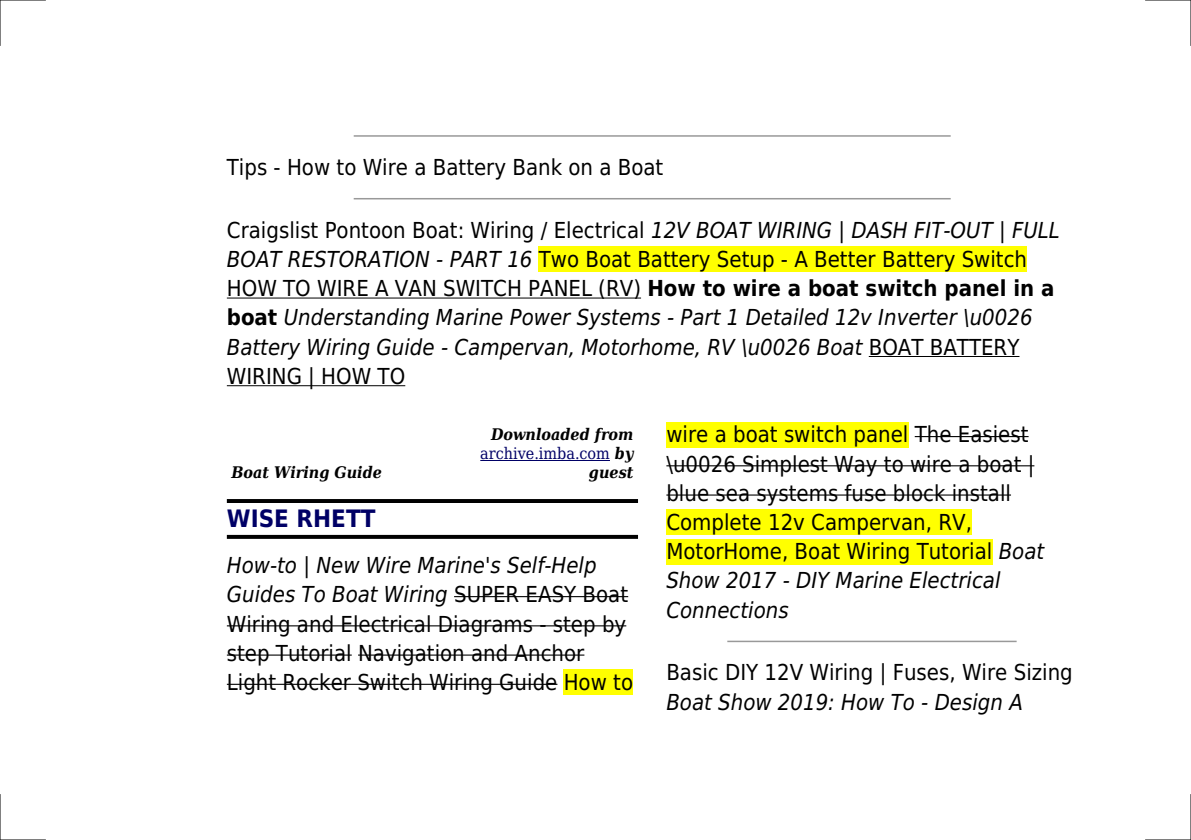
<style>
.page{position:relative;width:1191px;height:840px;background:#fff}
.page>*{position:absolute;margin:0;border:0;box-sizing:border-box;transform-origin:0 0}
.t1{font:700 24px "DejaVu Sans Condensed";color:#006}
.t2{font:22px/29.2px "DejaVu Sans Condensed";color:#000}
.t3{font:italic 22px/29.2px "DejaVu Sans Condensed";color:#000}
.t4{font:italic 700 16px/19.2px "DejaVu Serif Condensed";color:#000;text-align:right}
.s1{font-style:normal}
.s2{font-weight:700;font-style:normal}
.s3{font-weight:400;font-style:normal;color:#006}
.s4{font-style:italic}
</style>
<div class="page">
<hr style="left:354px;top:135px;width:596px;height:2px;background:#999">
<hr style="left:354px;top:198px;width:596px;height:1px;background:#999">
<div style="left:539px;top:246px;width:488px;height:26px;background:#ff0"></div>
<hr style="left:227px;top:297px;width:414px;height:1px;background:#000">
<hr style="left:868px;top:356px;width:151px;height:1px;background:#000">
<hr style="left:227px;top:385px;width:178px;height:1px;background:#000">
<hr style="left:480px;top:460px;width:130px;height:1px;background:#006">
<svg style="left:227px;top:499px;width:411px;height:3px"></svg>
<svg style="left:227px;top:534px;width:411px;height:4px;background:#393939"></svg>
<hr style="left:454px;top:595px;width:174px;height:2px;background:#000">
<hr style="left:227px;top:625px;width:399px;height:1px;background:#000">
<hr style="left:227px;top:654px;width:125px;height:1px;background:#000">
<hr style="left:358px;top:654px;width:226px;height:1px;background:#000">
<hr style="left:227px;top:683px;width:330px;height:1px;background:#000">
<div style="left:564px;top:669px;width:69px;height:25px;background:#ff0"></div>
<div style="left:666px;top:421px;width:242px;height:26px;background:#ff0"></div>
<hr style="left:914px;top:436px;width:114px;height:1px;background:#000">
<hr style="left:666px;top:465px;width:368px;height:1px;background:#000">
<hr style="left:666px;top:494px;width:345px;height:1px;background:#000">
<div style="left:666px;top:509px;width:306px;height:26px;background:#ff0"></div>
<div style="left:666px;top:538px;width:326px;height:26px;background:#ff0"></div>
<hr style="left:728px;top:640px;width:288px;height:1px;background:#999">
<hr style="left:0;top:0;width:45px;height:1px;background:#000">
<hr style="left:1145px;top:0;width:46px;height:1px;background:#000">
<hr style="left:0;top:839px;width:45px;height:1px;background:#000">
<hr style="left:1145px;top:839px;width:46px;height:1px;background:#000">
<hr style="left:0;top:0;width:1px;height:45px;background:#000">
<hr style="left:0;top:794px;width:1px;height:45px;background:#000">
<hr style="left:1190px;top:0;width:1px;height:45px;background:#000">
<hr style="left:1190px;top:794px;width:1px;height:45px;background:#000">
<p class="t2" style="left:227px;top:153px;width:438px">Tips - How to Wire a Battery Bank on a Boat</p>
<p class="t3" style="left:227px;top:215px;width:834px"><span class="s1">Craigslist Pontoon Boat: Wiring / Electrical</span> 12V BOAT WIRING | DASH FIT-OUT | FULL BOAT RESTORATION - PART 16 <span class="s1">Two Boat Battery Setup - A Better Battery Switch HOW TO WIRE A VAN SWITCH PANEL (RV)</span> <span class="s2">How to wire a boat switch panel in a boat</span> Understanding Marine Power Systems - Part 1 Detailed 12v Inverter \u0026<br>Battery Wiring Guide - Campervan, Motorhome, RV \u0026 Boat <span class="s1">BOAT BATTERY WIRING | HOW TO</span></p>
<p class="t4" style="left:231px;top:463px;width:152px">Boat Wiring Guide</p>
<p class="t4" style="left:480px;top:424px;width:155px">Downloaded from <span class="s3">archive.imba.com</span> by guest</p>
<p class="t1" style="left:227px;top:504px;width:150px">WISE RHETT</p>
<p class="t2" style="left:227px;top:550px;width:408px"><span class="s4">How-to | New Wire Marine's Self-Help Guides To Boat Wiring</span> SUPER EASY Boat Wiring and Electrical Diagrams - step by step Tutorial Navigation and Anchor Light Rocker Switch Wiring Guide How to</p>
<p class="t2" style="left:666px;top:420px;width:379px">wire a boat switch panel The Easiest \u0026 Simplest Way to wire a boat | blue sea systems fuse block install<br>Complete 12v Campervan, RV,<br>MotorHome, Boat Wiring Tutorial <span class="s4">Boat<br>Show 2017 - DIY Marine Electrical<br>Connections</span></p>
<p class="t2" style="left:666px;top:657px;width:408px">Basic DIY 12V Wiring | Fuses, Wire Sizing</p>
<p class="t3" style="left:666px;top:687px;width:358px">Boat Show 2019: How To - Design A</p>
</div>
